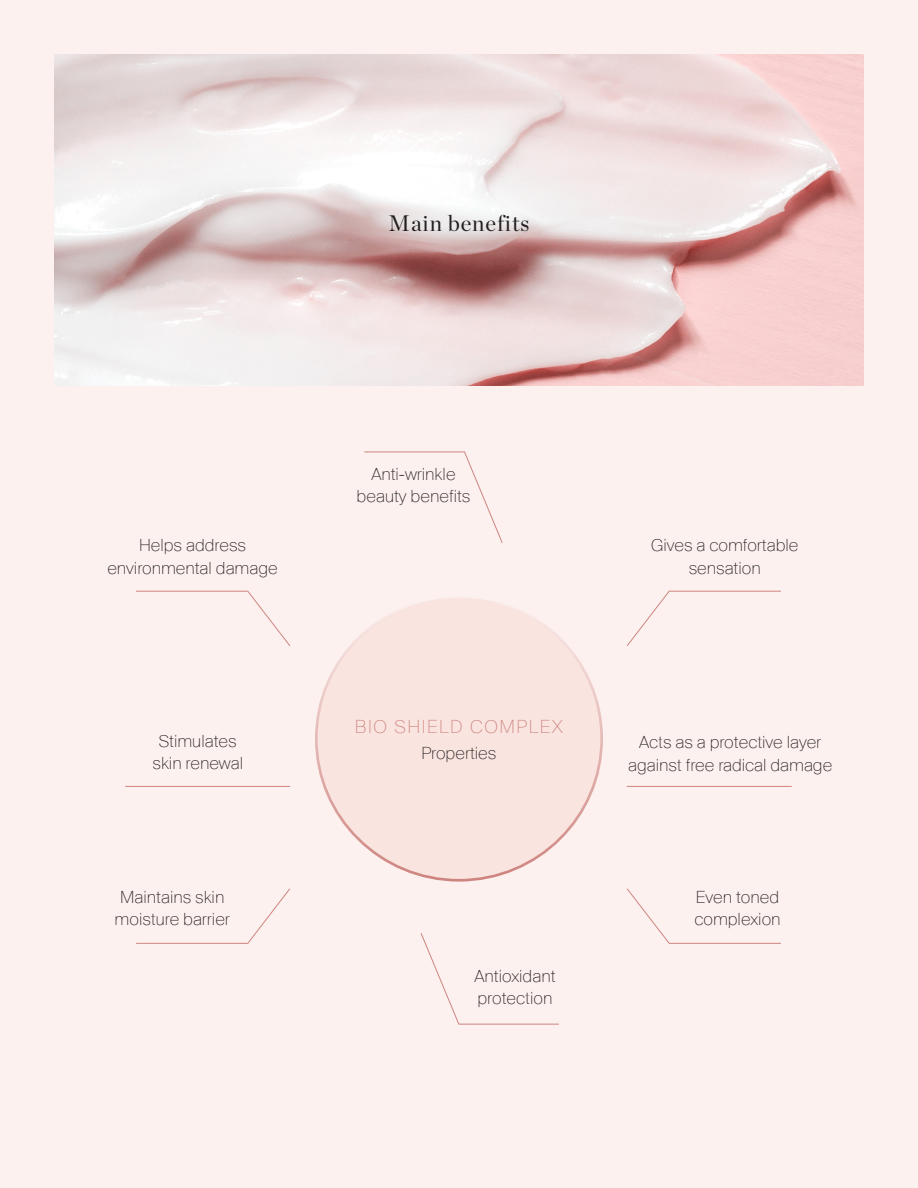
<style>
.page{position:relative;width:918px;height:1188px;background:#fcf1ef}
.page>*{position:absolute;margin:0;border:0;box-sizing:border-box;transform-origin:0 0}
.t1{font:22.5px "Chronicle Display";letter-spacing:.04em;color:#231f20}
.t2{font:100 19.5px "Suisse BP Intl";letter-spacing:.08em;color:#ce8580}
.t3{font:100 18px/22.5px "Suisse BP Intl";color:#231f20}
</style>
<div class="page">
<img style="left:54px;top:54px;width:810px;height:332px">
<div style="left:317px;top:598px;width:284px;height:283px;background:#f9e4e0;border-radius:50%"></div>
<svg style="left:136px;top:590px;width:154px;height:56px"></svg>
<svg style="left:626px;top:590px;width:155px;height:56px"></svg>
<svg style="left:136px;top:888px;width:154px;height:56px"></svg>
<svg style="left:627px;top:888px;width:154px;height:56px"></svg>
<hr style="left:125px;top:786px;width:165px;height:1px;background:#ce8580">
<hr style="left:627px;top:786px;width:165px;height:1px;background:#ce8580">
<svg style="left:420px;top:933px;width:139px;height:92px"></svg>
<svg style="left:364px;top:451px;width:139px;height:92px"></svg>
<p class="t1" style="left:389px;top:206px;width:142px">Main benefits</p>
<p class="t3" style="left:371px;top:462px;width:86px">Anti-wrinkle</p>
<p class="t3" style="left:357px;top:485px;width:115px">beauty benefits</p>
<p class="t3" style="left:139px;top:534px;width:108px">Helps address</p>
<p class="t3" style="left:107px;top:556px;width:172px">environmental damage</p>
<p class="t3" style="left:651px;top:534px;width:149px;text-align:center">Gives a comfortable sensation</p>
<p class="t3" style="left:159px;top:729px;width:79px">Stimulates</p>
<p class="t3" style="left:153px;top:752px;width:92px">skin renewal</p>
<p class="t2" style="left:355px;top:715px;width:210px">BIO SHIELD COMPLEX</p>
<p class="t3" style="left:422px;top:742px;width:76px">Properties</p>
<p class="t3" style="left:628px;top:731px;width:206px;text-align:center">Acts as a protective layer against free radical damage</p>
<p class="t3" style="left:120px;top:885px;width:106px">Maintains skin</p>
<p class="t3" style="left:115px;top:908px;width:117px">moisture barrier</p>
<p class="t3" style="left:694px;top:885px;width:88px">Even toned complexion</p>
<p class="t3" style="left:474px;top:964px;width:83px">Antioxidant protection</p>
</div>
